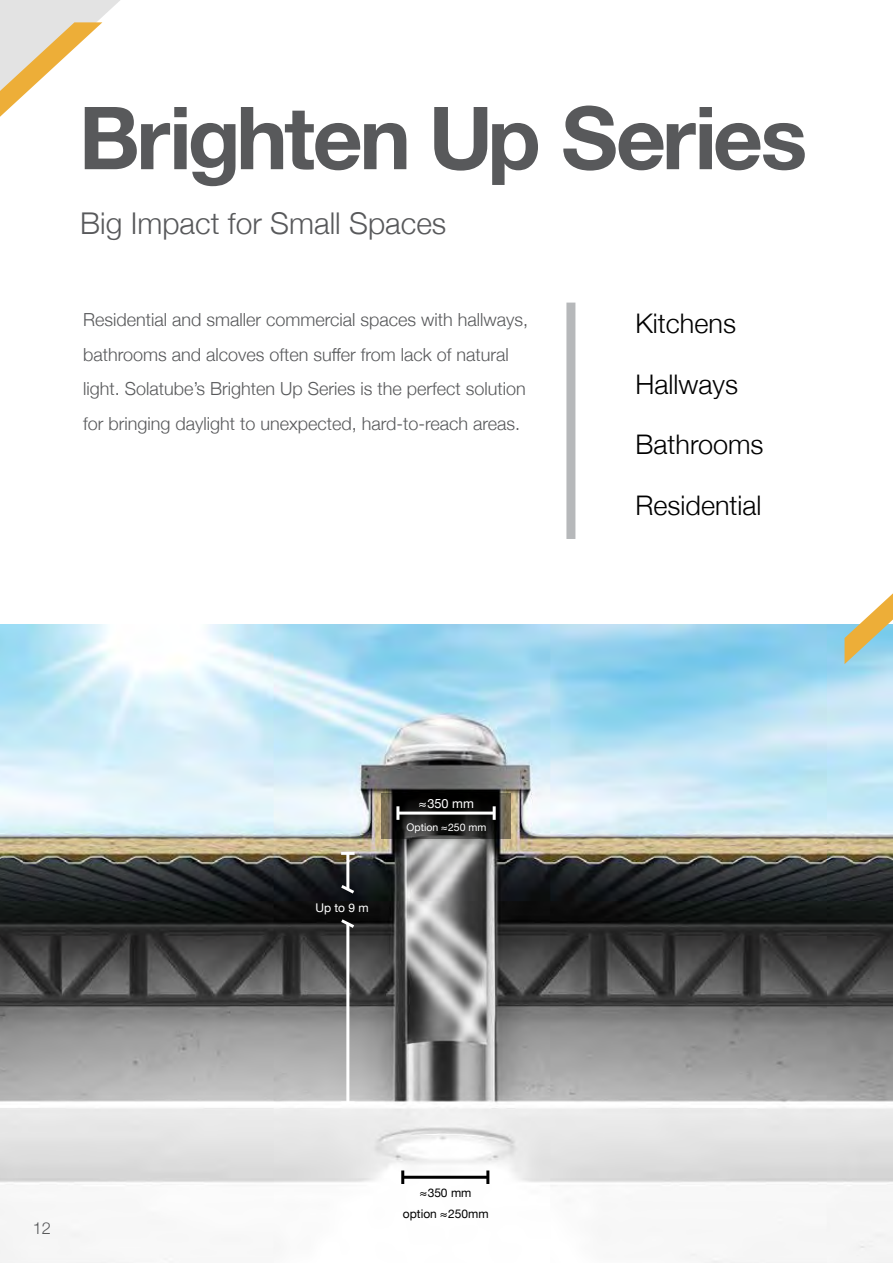
<style>
.page{position:relative;width:893px;height:1263px;background:#fff}
.page>*{position:absolute;margin:0;border:0;box-sizing:border-box;transform-origin:0 0}
.t1{font:700 87.15px "Helvetica Neue";letter-spacing:-.04em;color:#58595b}
.t2{font:300 30px "Helvetica Neue";color:#58595b}
.t3{font:300 27px "Helvetica Neue";color:#000}
.t4{font:300 18px/34.5px "Helvetica Neue";color:#58595b}
.t5{font:300 16.5px "Helvetica Neue";color:#58595b}
.t6{font:12.75px "Helvetica Neue";color:#fff}
.t7{font:12px "Helvetica Neue";color:#000}
.t8{font:12px "Helvetica Neue";color:#fff}
.t9{font:10.5px "Helvetica Neue";color:#fff}
</style>
<div class="page">
<img style="left:0;top:624px;width:893px;height:639px">
<svg style="left:381px;top:793px;width:129px;height:45px;background:#272521"></svg>
<div style="left:566px;top:303px;width:9px;height:236px;background:#b6b8ba"></div>
<svg style="left:844px;top:593px;width:49px;height:71px"></svg>
<svg style="left:0;top:0;width:120px;height:117px"></svg>
<hr style="left:398px;top:811px;width:96px;height:3px;background:#fff">
<hr style="left:396px;top:806px;width:3px;height:14px;background:#fff">
<hr style="left:493px;top:806px;width:3px;height:14px;background:#fff">
<hr style="left:403px;top:1176px;width:85px;height:3px;background:#000">
<hr style="left:401px;top:1170px;width:3px;height:14px;background:#000">
<hr style="left:486px;top:1170px;width:3px;height:14px;background:#000">
<hr style="left:346px;top:853px;width:3px;height:37px;background:#fff">
<hr style="left:341px;top:852px;width:14px;height:3px;background:#fff">
<svg style="left:341px;top:885px;width:13px;height:8px"></svg>
<hr style="left:346px;top:924px;width:3px;height:179px;background:#fff">
<hr style="left:341px;top:1101px;width:14px;height:3px;background:#fff">
<svg style="left:341px;top:919px;width:13px;height:9px"></svg>
<h1 class="t1" style="left:79px;top:70px;width:730px">Brighten Up Series</h1>
<h2 class="t2" style="left:80px;top:199px;width:368px">Big Impact for Small Spaces</h2>
<p class="t4" style="left:83px;top:301px;width:447px">Residential and smaller commercial spaces with hallways, bathrooms and alcoves often suffer from lack of natural light. Solatube’s Brighten Up Series is the perfect solution for bringing daylight to unexpected, hard-to-reach areas.</p>
<h3 class="t3" style="left:635px;top:301px;width:102px">Kitchens</h3>
<h3 class="t3" style="left:635px;top:362px;width:104px">Hallways</h3>
<h3 class="t3" style="left:635px;top:423px;width:130px">Bathrooms</h3>
<h3 class="t3" style="left:635px;top:484px;width:128px">Residential</h3>
<p class="t5" style="left:33px;top:1215px;width:20px">12</p>
<p class="t8" style="left:315px;top:899px;width:55px">Up to 9 m</p>
<p class="t6" style="left:419px;top:794px;width:56px">≈350 mm</p>
<p class="t9" style="left:406px;top:819px;width:81px">Option ≈250 mm</p>
<p class="t7" style="left:420px;top:1184px;width:53px">≈350 mm</p>
<p class="t7" style="left:403px;top:1204px;width:87px">option ≈250mm</p>
</div>
